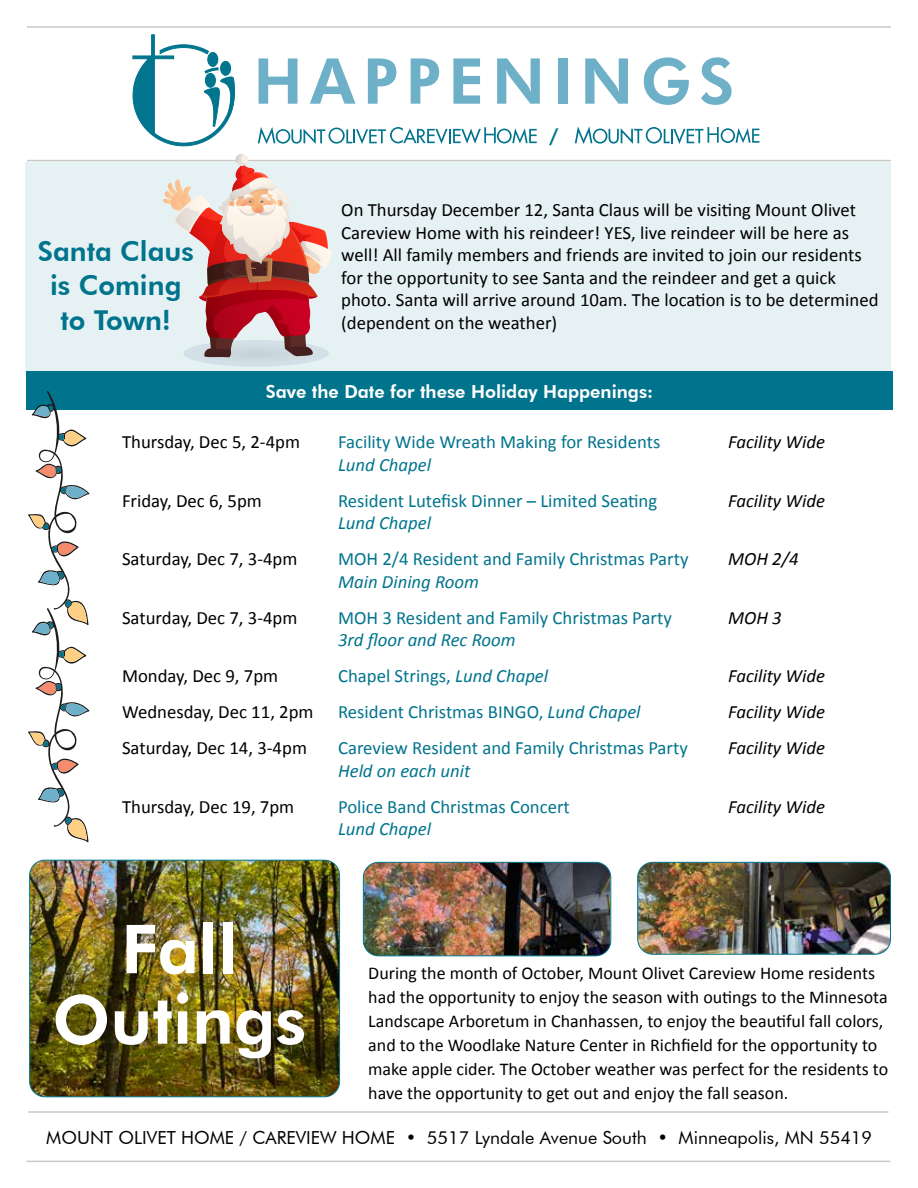
<style>
.page{position:relative;width:918px;height:1188px;background:#fff}
.page>*{position:absolute;margin:0;border:0;box-sizing:border-box;transform-origin:0 0}
.t1{font:800 67.5px/70.5px "Futura BT";color:#fff;text-align:center}
.t2{font:800 63.3px "Futura BT";letter-spacing:.12em;color:#6eb0c7}
.t3{font:800 27.3px/34.2px "Futura BT";color:#00748d;text-align:center}
.t4{font:800 20.4px "Futura BT";color:#00748d}
.t5{font:18.75px/22.5px "Calibri";color:#000}
.t6{font:18.75px "Calibri";color:#00748d}
.t7{font:italic 18.75px "Calibri";color:#000}
.t8{font:italic 18.75px "Calibri";color:#00748d}
.t9{font:18px/24px "Calibri";color:#000}
.t10{font:18px "Futura BT";color:#000}
.t11{font:800 18px "Futura BT";color:#fff}
.s1{font-style:italic}
</style>
<div class="page">
<div style="left:26px;top:162px;width:865px;height:210px;background:#e6f1f4"></div>
<div style="left:26px;top:372px;width:866px;height:38px;background:#00748d"></div>
<hr style="left:28px;top:1111px;width:861px;height:2px;background:#c8c8c7">
<hr style="left:26px;top:1161px;width:864px;height:1px;background:#c8c8c7">
<hr style="left:27px;top:26px;width:864px;height:2px;background:#c8c8c7">
<hr style="left:27px;top:160px;width:864px;height:1px;background:#c8c8c7">
<svg style="left:133px;top:35px;width:102px;height:111px"></svg>
<svg style="left:258px;top:127px;width:279px;height:17px"></svg>
<svg style="left:575px;top:126px;width:184px;height:18px"></svg>
<svg style="left:163px;top:154px;width:169px;height:213px"></svg>
<img style="left:30px;top:860px;width:310px;height:237px">
<div style="left:29px;top:860px;width:311px;height:237px;border:1px solid #00748d;border-radius:15px"></div>
<img style="left:363px;top:862px;width:247px;height:94px">
<div style="left:363px;top:862px;width:248px;height:94px;border:1px solid #00748d;border-radius:15px"></div>
<img style="left:638px;top:862px;width:253px;height:91px">
<div style="left:637px;top:862px;width:254px;height:93px;border:1px solid #00748d;border-radius:15px"></div>
<svg style="left:28px;top:391px;width:62px;height:451px"></svg>
<h3 class="t3" style="left:38px;top:234px;width:158px">Santa Claus is Coming to Town!</h3>
<h2 class="t2" style="left:253px;top:43px;width:482px">HAPPENINGS</h2>
<p class="t4" style="left:549px;top:123px;width:11px">/</p>
<p class="t5" style="left:341px;top:198px;width:539px">On Thursday December 12, Santa Claus will be visiting Mount Olivet Careview Home with his reindeer! YES, live reindeer will be here as well! All family members and friends are invited to join our residents for the opportunity to see Santa and the reindeer and get a quick photo. Santa will arrive around 10am. The location is to be determined (dependent on the weather)</p>
<p class="t11" style="left:266px;top:380px;width:389px">Save the Date for these Holiday Happenings:</p>
<p class="t5" style="left:122px;top:430px;width:179px">Thursday, Dec 5, 2-4pm</p>
<p class="t6" style="left:338px;top:430px;width:324px">Facility Wide Wreath Making for Residents</p>
<p class="t7" style="left:728px;top:430px;width:99px">Facility Wide</p>
<p class="t8" style="left:338px;top:453px;width:94px">Lund Chapel</p>
<p class="t5" style="left:122px;top:488px;width:141px">Friday, Dec 6, 5pm</p>
<p class="t6" style="left:338px;top:489px;width:321px">Resident Lutefisk Dinner – Limited Seating</p>
<p class="t7" style="left:728px;top:489px;width:99px">Facility Wide</p>
<p class="t8" style="left:338px;top:511px;width:94px">Lund Chapel</p>
<p class="t5" style="left:122px;top:547px;width:177px">Saturday, Dec 7, 3-4pm</p>
<p class="t6" style="left:338px;top:547px;width:352px">MOH 2/4 Resident and Family Christmas Party</p>
<p class="t7" style="left:728px;top:547px;width:72px">MOH 2/4</p>
<p class="t8" style="left:338px;top:570px;width:143px">Main Dining Room</p>
<p class="t5" style="left:122px;top:605px;width:177px">Saturday, Dec 7, 3-4pm</p>
<p class="t6" style="left:338px;top:606px;width:335px">MOH 3 Resident and Family Christmas Party</p>
<p class="t7" style="left:728px;top:606px;width:55px">MOH 3</p>
<p class="t8" style="left:338px;top:628px;width:179px">3rd floor and Rec Room</p>
<p class="t5" style="left:122px;top:664px;width:158px">Monday, Dec 9, 7pm</p>
<p class="t6" style="left:338px;top:664px;width:212px">Chapel Strings, <span class="s1">Lund Chapel</span></p>
<p class="t7" style="left:728px;top:664px;width:99px">Facility Wide</p>
<p class="t5" style="left:122px;top:700px;width:193px">Wednesday, Dec 11, 2pm</p>
<p class="t6" style="left:338px;top:700px;width:304px">Resident Christmas BINGO, <span class="s1">Lund Chapel</span></p>
<p class="t7" style="left:728px;top:700px;width:99px">Facility Wide</p>
<p class="t5" style="left:122px;top:736px;width:186px">Saturday, Dec 14, 3-4pm</p>
<p class="t6" style="left:338px;top:736px;width:351px">Careview Resident and Family Christmas Party</p>
<p class="t7" style="left:728px;top:736px;width:99px">Facility Wide</p>
<p class="t8" style="left:338px;top:759px;width:134px">Held on each unit</p>
<p class="t5" style="left:122px;top:794px;width:174px">Thursday, Dec 19, 7pm</p>
<p class="t6" style="left:338px;top:795px;width:233px">Police Band Christmas Concert</p>
<p class="t7" style="left:728px;top:795px;width:99px">Facility Wide</p>
<p class="t8" style="left:338px;top:817px;width:94px">Lund Chapel</p>
<h1 class="t1" style="left:52px;top:913px;width:256px">Fall<br>Outings</h1>
<p class="t9" style="left:368px;top:960px;width:521px">During the month of October, Mount Olivet Careview Home residents had the opportunity to enjoy the season with outings to the Minnesota Landscape Arboretum in Chanhassen, to enjoy the beautiful fall colors, and to the Woodlake Nature Center in Richfield for the opportunity to make apple cider. The October weather was perfect for the residents to have the opportunity to get out and enjoy the fall season.</p>
<p class="t10" style="left:46px;top:1127px;width:827px">MOUNT OLIVET HOME / CAREVIEW HOME • 5517 Lyndale Avenue South • Minneapolis, MN 55419</p>
</div>
